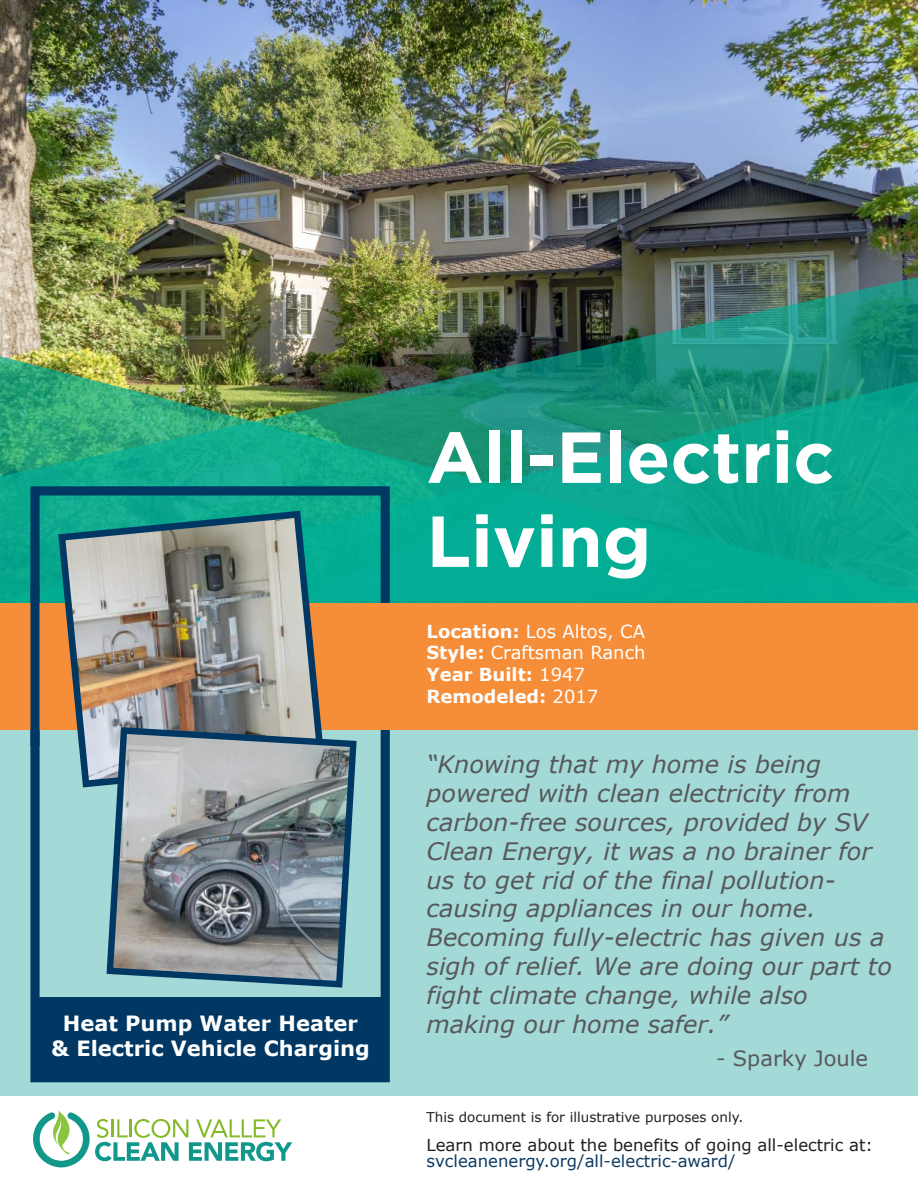
<style>
.page{position:relative;width:918px;height:1188px;background:#fff}
.page>*{position:absolute;margin:0;border:0;box-sizing:border-box;transform-origin:0 0}
.t1{font:700 72px/84px "Gotham";color:#fff}
.t2{font:italic 24px/28.8px "Verdana";color:#57585a}
.t3{font:700 21px/25.2px "Verdana";color:#fff;text-align:center}
.t4{font:21px "Verdana";color:#57585a}
.t5{font:700 18px/21.6px "Verdana";color:#fff}
.t6{font:16.5px "Verdana";color:#211e1e}
.t7{font:16.5px "Verdana";color:#0f3a62}
.t8{font:13.5px "Verdana";color:#231f20}
.s1{font-weight:400}
</style>
<div class="page">
<img style="left:0;top:0;width:918px;height:275px">
<div style="left:0;top:729px;width:918px;height:367px;background:#a3d9d6"></div>
<img style="left:0;top:275px;width:918px;height:79px">
<svg style="left:0;top:354px;width:918px;height:247px;background:#199e80"></svg>
<svg style="left:33px;top:1111px;width:259px;height:56px"></svg>
<div style="left:30px;top:486px;width:360px;height:596px;border:9px solid #003863"></div>
<div style="left:34px;top:997px;width:350px;height:82px;background:#003863"></div>
<div style="left:0;top:603px;width:918px;height:126px;background:#f68d38"></div>
<img style="left:55px;top:507px;width:273px;height:281px">
<svg style="left:103px;top:724px;width:257px;height:264px;background:#849197"></svg>
<div style="left:31px;top:586px;width:9px;height:160px;background:#003863"></div>
<p class="t3" style="left:51px;top:1011px;width:320px">Heat Pump Water Heater<br>&amp; Electric Vehicle Charging</p>
<h1 class="t1" style="left:427px;top:414px;width:409px">All-Electric<br>Living</h1>
<p class="t5" style="left:427px;top:620px;width:220px">Location: <span class="s1">Los Altos, CA<br></span>Style: <span class="s1">Craftsman Ranch<br></span>Year Built: <span class="s1">1947<br></span>Remodeled: <span class="s1">2017</span></p>
<p class="t2" style="left:427px;top:750px;width:467px">“Knowing that my home is being powered with clean electricity from carbon-free sources, provided by SV Clean Energy, it was a no brainer for us to get rid of the final pollution&shy;causing appliances in our home.<br>Becoming fully-electric has given us a sigh of relief. We are doing our part to fight climate change, while also making our home safer.”</p>
<p class="t4" style="left:716px;top:1044px;width:154px">- Sparky Joule</p>
<p class="t8" style="left:427px;top:1108px;width:318px">This document is for illustrative purposes only.</p>
<p class="t6" style="left:427px;top:1134px;width:448px">Learn more about the benefits of going all-electric at:</p>
<p class="t7" style="left:427px;top:1150px;width:311px">svcleanenergy.org/all-electric-award/</p>
</div>
